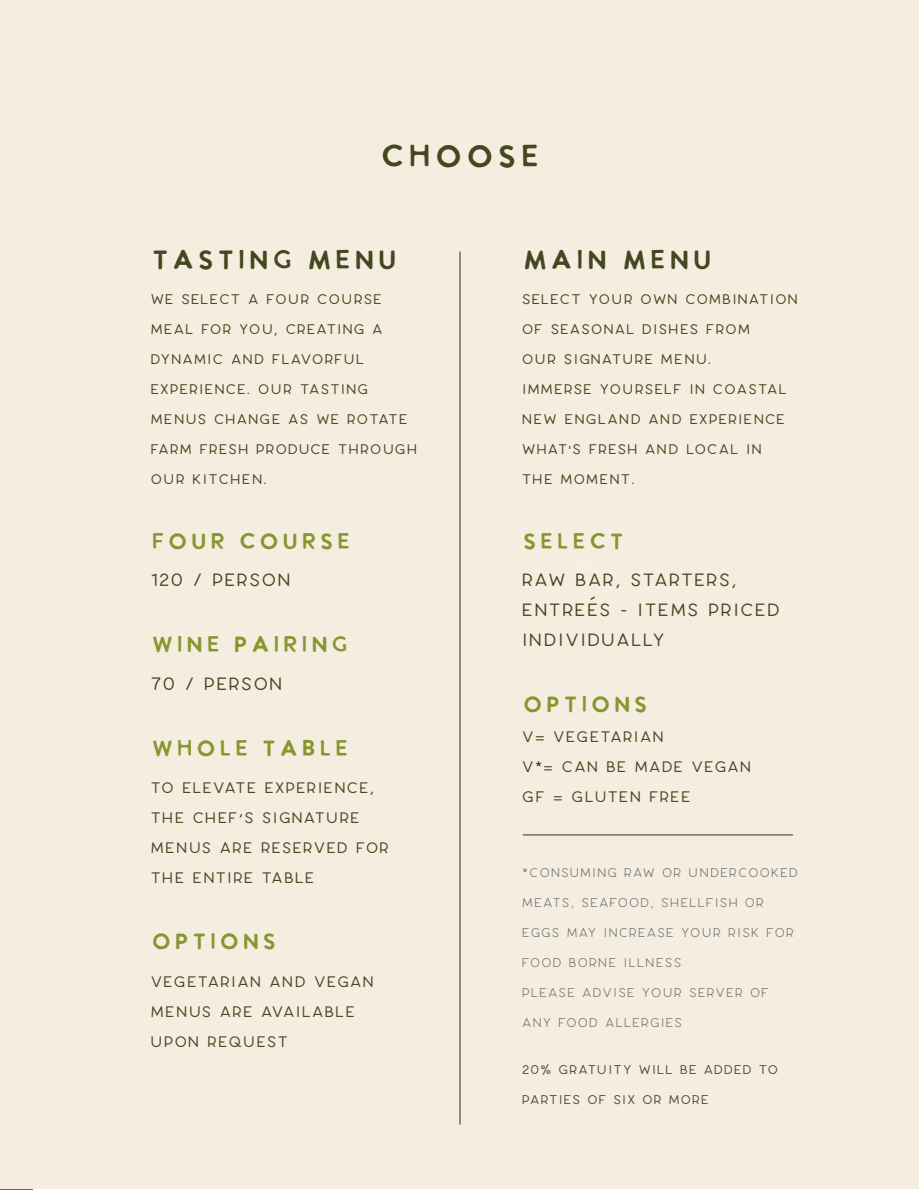
<style>
.page{position:relative;width:920px;height:1190px;background:#fff}
.page>*{position:absolute;margin:0;border:0;box-sizing:border-box;transform-origin:0 0}
.t1{font:31.5px "MILKANDCLAY Regular";letter-spacing:.05em;color:#44471f}
.t2{font:27px "MILKANDCLAY Regular";letter-spacing:.05em;color:#44471f}
.t3{font:22.5px "MILKANDCLAY Regular";letter-spacing:.075em;color:#85972e}
.t4{font:21px/30px "Larosa";letter-spacing:.075em;color:#44471f}
.t5{font:18px/30px "Larosa";letter-spacing:.075em;color:#44471f}
.t6{font:16.5px/30px "Larosa";letter-spacing:.075em;color:#44471f}
.t7{font:300 15px/30px "Larosa";letter-spacing:.075em;color:#6f7276}
.t8{font:15px/30px "Larosa";letter-spacing:.075em;color:#5b4839}
</style>
<div class="page">
<div style="left:1px;top:1px;width:917px;height:1188px;background:#f5eee0"></div>
<hr style="left:459px;top:252px;width:1px;height:872px;background:#44471f">
<hr style="left:0;top:1189px;width:33px;height:1px;background:#6b6c6c">
<hr style="left:522px;top:834px;width:270px;height:1px;background:#44471f">
<h1 class="t1" style="left:379px;top:139px;width:163px">CHOOSE</h1>
<h2 class="t2" style="left:151px;top:245px;width:248px">TASTING MENU</h2>
<p class="t6" style="left:151px;top:283px;width:267px">WE SELECT A FOUR COURSE<br>MEAL FOR YOU, CREATING A<br>DYNAMIC AND FLAVORFUL<br>EXPERIENCE. OUR TASTING<br>MENUS CHANGE AS WE ROTATE<br>FARM FRESH PRODUCE THROUGH<br>OUR KITCHEN.</p>
<h3 class="t3" style="left:151px;top:528px;width:202px">FOUR COURSE</h3>
<p class="t4" style="left:151px;top:564px;width:141px">120 / PERSON</p>
<h3 class="t3" style="left:151px;top:632px;width:199px">WINE PAIRING</h3>
<p class="t4" style="left:151px;top:667px;width:133px">70 / PERSON</p>
<h3 class="t3" style="left:151px;top:735px;width:200px">WHOLE TABLE</h3>
<p class="t5" style="left:151px;top:772px;width:240px">TO ELEVATE EXPERIENCE,<br>THE CHEF’S SIGNATURE<br>MENUS ARE RESERVED FOR<br>THE ENTIRE TABLE</p>
<h3 class="t3" style="left:151px;top:929px;width:128px">OPTIONS</h3>
<p class="t5" style="left:151px;top:965px;width:224px">VEGETARIAN AND VEGAN<br>MENUS ARE AVAILABLE<br>UPON REQUEST</p>
<h2 class="t2" style="left:522px;top:245px;width:192px">MAIN MENU</h2>
<p class="t6" style="left:522px;top:283px;width:277px">SELECT YOUR OWN COMBINATION<br>OF SEASONAL DISHES FROM<br>OUR SIGNATURE MENU.<br>IMMERSE YOURSELF IN COASTAL<br>NEW ENGLAND AND EXPERIENCE<br>WHAT'S FRESH AND LOCAL IN<br>THE MOMENT.</p>
<h3 class="t3" style="left:522px;top:528px;width:104px">SELECT</h3>
<p class="t4" style="left:522px;top:564px;width:259px">RAW BAR, STARTERS,<br>ENTREES - ITEMS PRICED<br>INDIVIDUALLY</p>
<h3 class="t3" style="left:522px;top:692px;width:128px">OPTIONS</h3>
<p class="t5" style="left:522px;top:721px;width:230px">V= VEGETARIAN<br>V*= CAN BE MADE VEGAN<br>GF = GLUTEN FREE</p>
<p class="t7" style="left:522px;top:857px;width:277px">*CONSUMING RAW OR UNDERCOOKED<br>MEATS, SEAFOOD, SHELLFISH OR<br>EGGS MAY INCREASE YOUR RISK FOR<br>FOOD BORNE ILLNESS<br>PLEASE ADVISE YOUR SERVER OF<br>ANY FOOD ALLERGIES</p>
<p class="t8" style="left:522px;top:1053px;width:257px">20% GRATUITY WILL BE ADDED TO<br>PARTIES OF SIX OR MORE</p>
</div>
